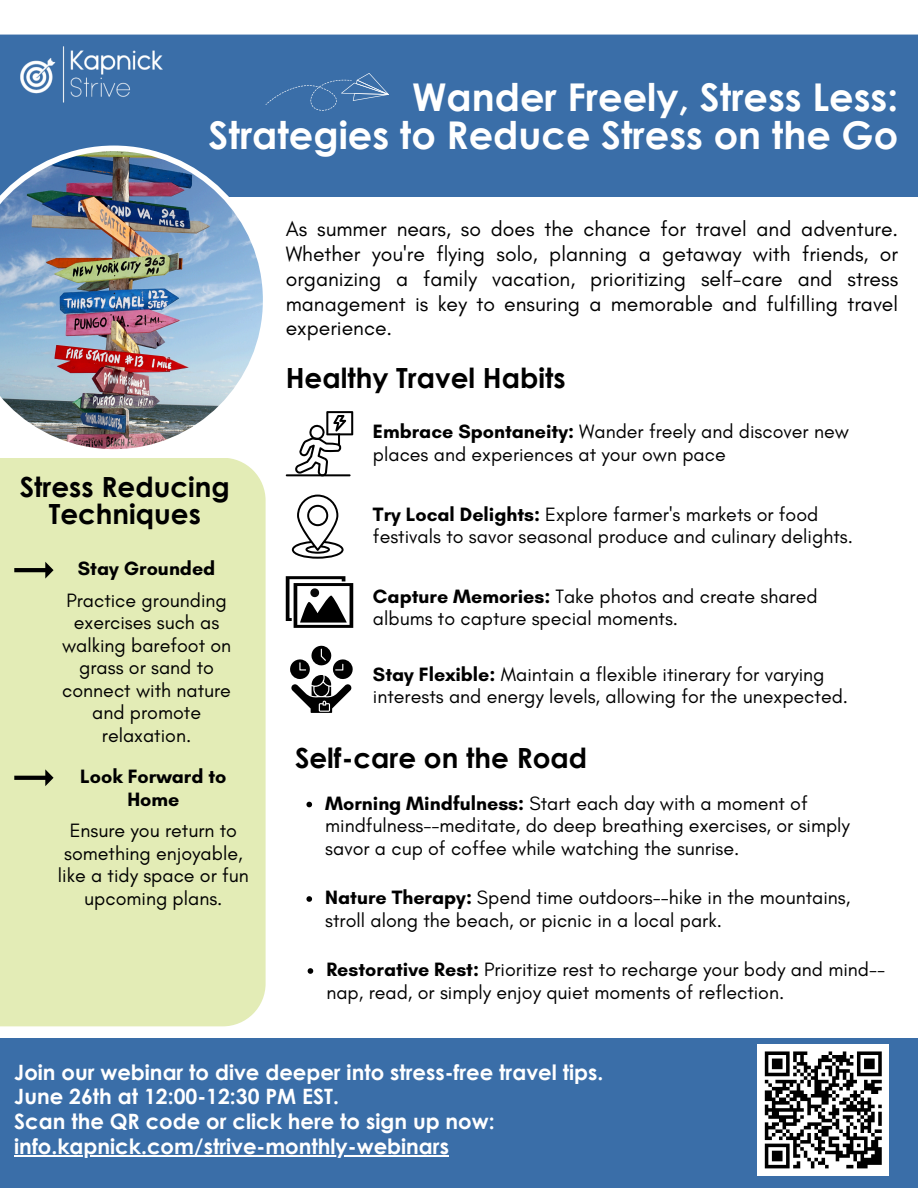
<style>
.page{position:relative;width:918px;height:1188px;background:#fff}
.page>*{position:absolute;margin:0;border:0;box-sizing:border-box;transform-origin:0 0}
.t1{font:700 38.25px/37.2px "Century Gothic";color:#fff;text-align:right}
.t2{font:700 27.75px/27px "Century Gothic";color:#000;text-align:center}
.t3{font:21.15px/24.8px "Glacial Indifference";color:#000;text-align:justify}
.t4{font:700 21.15px/24.8px "Century Gothic";color:#fff}
.t5{font:19.65px/22.5px "Glacial Indifference";color:#000}
.t6{font:700 19.65px/22.5px "Glacial Indifference";color:#000;text-align:center}
.s1{font-weight:700}
</style>
<div class="page">
<div style="left:0;top:35px;width:918px;height:162px;background:#3a6ea8"></div>
<img style="left:0;top:146px;width:269px;height:304px">
<div style="left:0;top:1038px;width:918px;height:150px;background:#3a6ea8"></div>
<svg style="left:266px;top:73px;width:123px;height:38px;background:#4375ac"></svg>
<img style="left:21px;top:47px;width:142px;height:56px">
<div style="left:0;top:458px;width:266px;height:568px;background:#e3ecb6"></div>
<svg style="left:295px;top:411px;width:58px;height:63px"></svg>
<hr style="left:286px;top:474px;width:65px;height:2px;background:#000">
<svg style="left:292px;top:495px;width:52px;height:64px"></svg>
<svg style="left:286px;top:576px;width:67px;height:52px"></svg>
<svg style="left:14px;top:562px;width:40px;height:17px"></svg>
<svg style="left:290px;top:645px;width:63px;height:68px"></svg>
<svg style="left:306px;top:802px;width:6px;height:5px"></svg>
<svg style="left:306px;top:896px;width:6px;height:6px"></svg>
<svg style="left:308px;top:968px;width:5px;height:6px"></svg>
<svg style="left:14px;top:769px;width:40px;height:17px"></svg>
<hr style="left:14px;top:1155px;width:435px;height:1px;background:#fff">
<div style="left:758px;top:1044px;width:131px;height:132px;background:#fff"></div>
<svg style="left:764px;top:1051px;width:118px;height:118px"></svg>
<p class="t1" style="left:209px;top:78px;width:691px">Wander Freely, Stress Less:<br>Strategies to Reduce Stress on the Go</p>
<p class="t3" style="left:286px;top:216px;width:614px">As summer nears, so does the chance for travel and adventure.<br>Whether you're flying solo, planning a getaway with friends, or organizing a family vacation, prioritizing self-care and stress management is key to ensuring a memorable and fulfilling travel experience.</p>
<p class="t2" style="left:286px;top:363px;width:281px">Healthy Travel Habits</p>
<h3 class="t2" style="left:20px;top:472px;width:211px">Stress Reducing<br>Techniques</h3>
<p class="t6" style="left:78px;top:557px;width:139px">Stay Grounded</p>
<p class="t5" style="left:62px;top:588px;width:171px;text-align:center">Practice grounding exercises such as walking barefoot on grass or sand to connect with nature and promote relaxation.</p>
<p class="t6" style="left:80px;top:765px;width:148px">Look Forward to<br>Home</p>
<p class="t5" style="left:58px;top:819px;width:192px;text-align:center">Ensure you return to something enjoyable, like a tidy space or fun upcoming plans.</p>
<h1 class="t5" style="left:373px;top:420px;width:478px"><span class="s1">Embrace Spontaneity:</span> Wander freely and discover new places and experiences at your own pace</h1>
<h3 class="t5" style="left:373px;top:503px;width:481px"><span class="s1">Try Local Delights:</span> Explore farmer's markets or food festivals to savor seasonal produce and culinary delights.</h3>
<p class="t5" style="left:373px;top:585px;width:446px"><span class="s1">Capture Memories:</span> Take photos and create shared albums to capture special moments.</p>
<p class="t5" style="left:373px;top:663px;width:477px"><span class="s1">Stay Flexible:</span> Maintain a flexible itinerary for varying interests and energy levels, allowing for the unexpected.</p>
<h2 class="t2" style="left:295px;top:744px;width:294px">Self-care on the Road</h2>
<p class="t5" style="left:325px;top:791px;width:526px"><span class="s1">Morning Mindfulness:</span> Start each day with a moment of mindfulness--meditate, do deep breathing exercises, or simply savor a cup of coffee while watching the sunrise.</p>
<p class="t5" style="left:325px;top:886px;width:527px"><span class="s1">Nature Therapy:</span> Spend time outdoors--hike in the mountains, stroll along the beach, or picnic in a local park.</p>
<h2 class="t5" style="left:326px;top:958px;width:560px"><span class="s1">Restorative Rest:</span> Prioritize rest to recharge your body and mind-- nap, read, or simply enjoy quiet moments of reflection.</h2>
<p class="t4" style="left:14px;top:1059px;width:591px">Join our webinar to dive deeper into stress-free travel tips.<br>June 26th at 12:00-12:30 PM EST.<br>Scan the QR code or click here to sign up now:</p>
<p class="t4" style="left:14px;top:1133px;width:436px">info.kapnick.com/strive-monthly-webinars</p>
</div>
